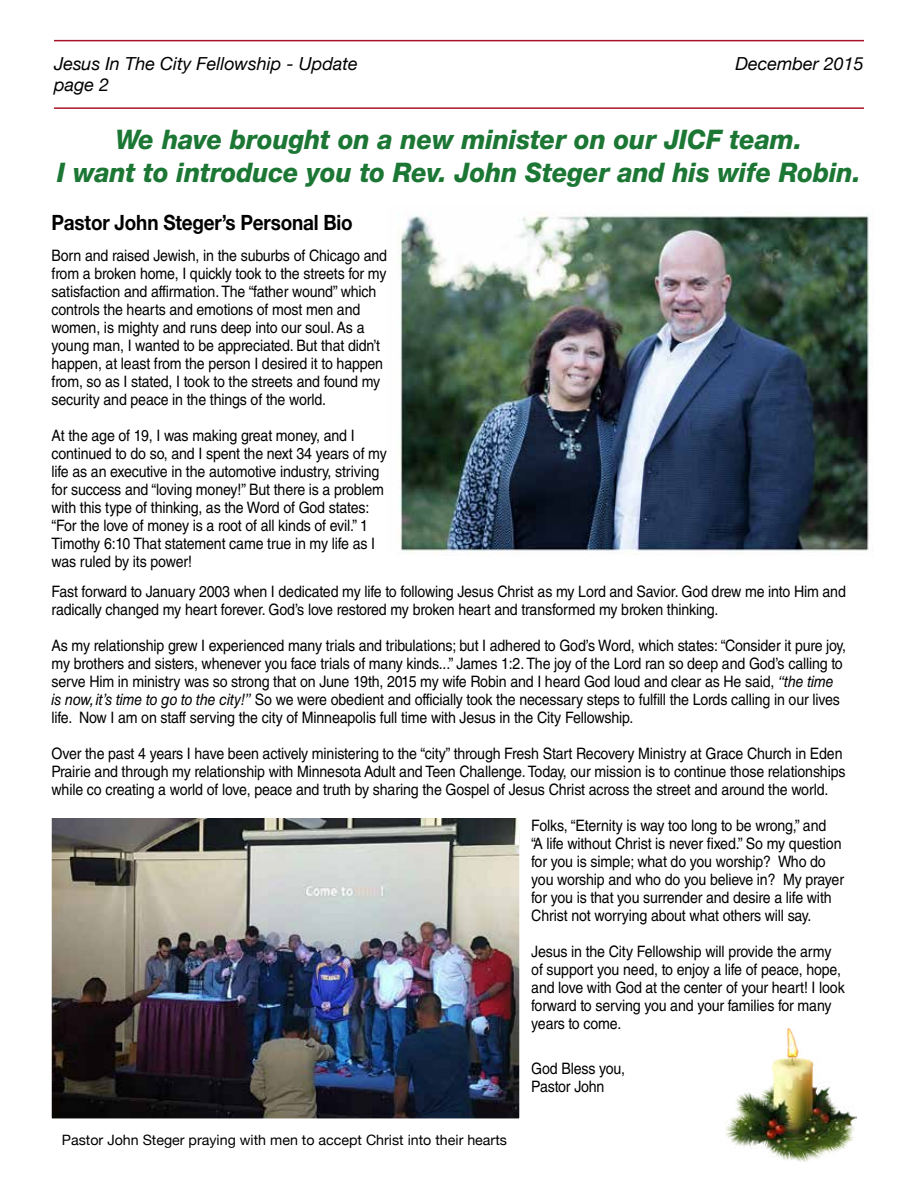
<style>
.page{position:relative;width:918px;height:1188px;background:#fff}
.page>*{position:absolute;margin:0;border:0;box-sizing:border-box;transform-origin:0 0}
.t1{font:italic 800 27px/32.4px "Helvetica Neue LT Std";letter-spacing:-.005em;color:#1c7735;text-align:center;scale:.95 1}
.t2{font:700 21px "Helvetica Neue";letter-spacing:-.01em;color:#000;scale:.9 1}
.t3{font:italic 18px "Helvetica Neue";color:#000}
.t4{font:15.75px/18px "Helvetica LT Std";letter-spacing:-.01em;color:#000;scale:.9 1}
.t5{font:14.25px "Helvetica Neue";color:#000}
.s1{font-style:italic}
</style>
<div class="page">
<hr style="left:54px;top:40px;width:810px;height:1px;background:#a9132a">
<hr style="left:54px;top:107px;width:810px;height:2px;background:#a9132a">
<img style="left:398px;top:212px;width:472px;height:344px">
<img style="left:53px;top:818px;width:465px;height:299px">
<div style="left:40px;top:800px;width:491px;height:330px;border:12px solid #fff"></div>
<img style="left:725px;top:1028px;width:132px;height:134px">
<p class="t3" style="left:54px;top:52px;width:305px">Jesus In The City Fellowship - Update</p>
<p class="t3" style="left:736px;top:52px;width:130px">December 2015</p>
<p class="t3" style="left:54px;top:74px;width:57px">page 2</p>
<h1 class="t1" style="left:57px;top:123px;width:847px">We have brought on a new minister on our JICF team.<br>I want to introduce you to Rev. John Steger and his wife Robin.</h1>
<h2 class="t2" style="left:52px;top:209px;width:336px">Pastor John Steger’s Personal Bio</h2>
<p class="t4" style="left:52px;top:247px;width:374px">Born and raised Jewish, in the suburbs of Chicago and from a broken home, I quickly took to the streets for my satisfaction and affirmation. The “father wound” which controls the hearts and emotions of most men and women, is mighty and runs deep into our soul. As a young man, I wanted to be appreciated. But that didn’t happen, at least from the person I desired it to happen from, so as I stated, I took to the streets and found my security and peace in the things of the world.</p>
<p class="t4" style="left:52px;top:427px;width:374px">At the age of 19, I was making great money, and I continued to do so, and I spent the next 34 years of my life as an executive in the automotive industry, striving for success and “loving money!” But there is a problem with this type of thinking, as the Word of God states: “For the love of money is a root of all kinds of evil.” 1<br>Timothy 6:10 That statement came true in my life as I was ruled by its power!</p>
<p class="t4" style="left:52px;top:583px;width:884px">Fast forward to January 2003 when I dedicated my life to following Jesus Christ as my Lord and Savior. God drew me into Him and radically changed my heart forever. God’s love restored my broken heart and transformed my broken thinking.</p>
<p class="t4" style="left:52px;top:637px;width:884px">As my relationship grew I experienced many trials and tribulations; but I adhered to God’s Word, which states: “Consider it pure joy, my brothers and sisters, whenever you face trials of many kinds...” James 1:2. The joy of the Lord ran so deep and God’s calling to serve Him in ministry was so strong that on June 19th, 2015 my wife Robin and I heard God loud and clear as He said, <span class="s1">“the time is now, it’s time to go to the city!”</span> So we were obedient and officially took the necessary steps to fulfill the Lords calling in our lives life. Now I am on staff serving the city of Minneapolis full time with Jesus in the City Fellowship.</p>
<p class="t4" style="left:52px;top:745px;width:884px">Over the past 4 years I have been actively ministering to the “city” through Fresh Start Recovery Ministry at Grace Church in Eden<br>Prairie and through my relationship with Minnesota Adult and Teen Challenge. Today, our mission is to continue those relationships while co creating a world of love, peace and truth by sharing the Gospel of Jesus Christ across the street and around the world.</p>
<p class="t4" style="left:531px;top:817px;width:349px">Folks, “Eternity is way too long to be wrong,” and<br>“A life without Christ is never fixed.” So my question for you is simple; what do you worship? Who do you worship and who do you believe in? My prayer for you is that you surrender and desire a life with Christ not worrying about what others will say.</p>
<p class="t4" style="left:531px;top:943px;width:350px">Jesus in the City Fellowship will provide the army of support you need, to enjoy a life of peace, hope, and love with God at the center of your heart! I look forward to serving you and your families for many years to come.</p>
<p class="t4" style="left:531px;top:1060px;width:106px">God Bless you,<br>Pastor John</p>
<p class="t5" style="left:62px;top:1131px;width:446px">Pastor John Steger praying with men to accept Christ into their hearts</p>
</div>
